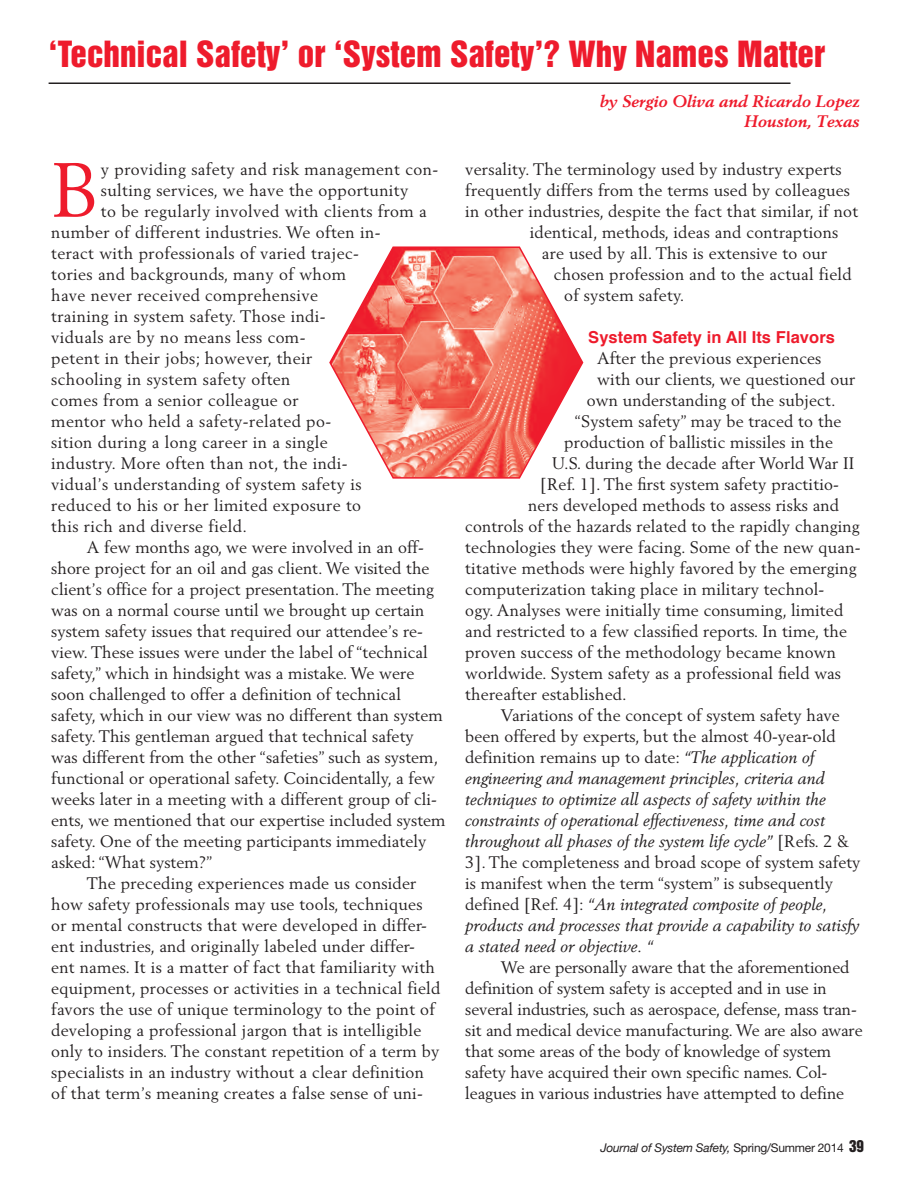
<style>
.page{position:relative;width:918px;height:1188px;background:#fff}
.page>*{position:absolute;margin:0;border:0;box-sizing:border-box;transform-origin:0 0}
.A_Body_text__para_1{font:75.75px "Berling";color:#ee1b2c}
.A_Tech_Article_Head{font:33px "Helvetica Inserat";color:#ee1b2c}
.A_Body_text{font:16.5px/21px "Berling";letter-spacing:.005em;color:#231f20}
.A_Body_text__para_1-2{font:16.5px "Berling";letter-spacing:.01em;color:#231f20}
.A_Body_text-2{font:italic 16.5px/21px "Berling";letter-spacing:.005em;color:#231f20}
.A_Byline{font:italic 700 16.5px "Berling";color:#ee1b2c}
.A_Subhead{font:700 16.5px "Helvetica";letter-spacing:.005em;color:#ee1b2c}
.t1{font:italic 12px "Helvetica Neue";letter-spacing:-.02em;color:#231f20}
.s1{font-style:normal}
.s2{font-family:"Helvetica Inserat";font-style:normal;font-size:15px}
</style>
<div class="page">
<hr style="left:49px;top:82px;width:742px;height:2px;background:#231f20">
<svg style="left:329px;top:246px;width:255px;height:233px"></svg>
<p class="A_Tech_Article_Head" style="left:49px;top:34px;width:778px">‘Technical Safety’ or ‘System Safety’? Why Names Matter</p>
<p class="A_Byline" style="left:600px;top:92px;width:261px">by Sergio Oliva and Ricardo Lopez</p>
<p class="A_Byline" style="left:744px;top:112px;width:117px">Houston, Texas</p>
<p class="A_Body_text" style="left:465px;top:158px;width:378px">versality. The terminology used by industry experts</p>
<p class="A_Body_text" style="left:465px;top:179px;width:386px">frequently differs from the terms used by colleagues</p>
<p class="A_Body_text" style="left:465px;top:200px;width:394px">in other industries, despite the fact that similar, if not</p>
<p class="A_Body_text" style="left:530px;top:221px;width:310px">identical, methods, ideas and contraptions</p>
<p class="A_Body_text" style="left:542px;top:242px;width:287px">are used by all. This is extensive to our</p>
<p class="A_Body_text" style="left:554px;top:263px;width:299px">chosen profession and to the actual field</p>
<p class="A_Body_text" style="left:564px;top:284px;width:122px">of system safety.</p>
<p class="A_Subhead" style="left:588px;top:324px;width:248px">System Safety in All Its Flavors</p>
<p class="A_Body_text__para_1-2" style="left:597px;top:348px;width:226px">After the previous experiences</p>
<p class="A_Body_text__para_1-2" style="left:597px;top:369px;width:259px">with our clients, we questioned our</p>
<p class="A_Body_text__para_1-2" style="left:587px;top:390px;width:250px">own understanding of the subject.</p>
<p class="A_Body_text__para_1-2" style="left:575px;top:411px;width:268px">“System safety” may be traced to the</p>
<p class="A_Body_text__para_1-2" style="left:564px;top:432px;width:270px">production of ballistic missiles in the</p>
<p class="A_Body_text__para_1-2" style="left:552px;top:453px;width:304px">U.S. during the decade after World War II</p>
<p class="A_Body_text__para_1-2" style="left:540px;top:474px;width:300px">[Ref. 1]. The first system safety practitio-</p>
<p class="A_Body_text__para_1-2" style="left:528px;top:495px;width:312px">ners developed methods to assess risks and</p>
<p class="A_Body_text__para_1-2" style="left:465px;top:516px;width:396px">controls of the hazards related to the rapidly changing</p>
<p class="A_Body_text__para_1-2" style="left:465px;top:537px;width:397px">technologies they were facing. Some of the new quan-</p>
<p class="A_Body_text__para_1-2" style="left:465px;top:558px;width:393px">titative methods were highly favored by the emerging</p>
<p class="A_Body_text__para_1-2" style="left:465px;top:579px;width:361px">computerization taking place in military technol-</p>
<p class="A_Body_text__para_1-2" style="left:465px;top:600px;width:379px">ogy. Analyses were initially time consuming, limited</p>
<p class="A_Body_text__para_1-2" style="left:465px;top:621px;width:383px">and restricted to a few classified reports. In time, the</p>
<p class="A_Body_text__para_1-2" style="left:465px;top:642px;width:372px">proven success of the methodology became known</p>
<p class="A_Body_text__para_1-2" style="left:465px;top:663px;width:377px">worldwide. System safety as a professional field was</p>
<p class="A_Body_text__para_1-2" style="left:465px;top:684px;width:163px">thereafter established.</p>
<p class="A_Body_text-2" style="left:465px;top:704px;width:397px;text-indent:36px"><span class="s1">Variations of the concept of system safety have been offered by experts, but the almost 40-year-old definition remains up to date:</span> “The application of engineering and management principles, criteria and techniques to optimize all aspects of safety within the constraints of operational effectiveness, time and cost throughout all phases of the system life cycle” <span class="s1">[Refs. 2 &amp; 3]. The completeness and broad scope of system safety is manifest when the term “system” is subsequently defined [Ref. 4]:</span> “An integrated composite of people, products and processes that provide a capability to satisfy a stated need or objective. “</p>
<p class="A_Body_text" style="left:465px;top:956px;width:399px;text-indent:36px">We are personally aware that the aforementioned definition of system safety is accepted and in use in several industries, such as aerospace, defense, mass tran&shy;sit and medical device manufacturing. We are also aware that some areas of the body of knowledge of system safety have acquired their own specific names. Col&shy;leagues in various industries have attempted to define</p>
<p class="t1" style="left:601px;top:1139px;width:265px">Journal of System Safety, <span class="s1">Spring/Summer 2014</span> <span class="s2">39</span></p>
<p class="A_Body_text__para_1" style="left:51px;top:144px;width:49px">B</p>
<p class="A_Body_text__para_1-2" style="left:101px;top:159px;width:339px">y providing safety and risk management con-</p>
<p class="A_Body_text__para_1-2" style="left:101px;top:180px;width:309px">sulting services, we have the opportunity</p>
<p class="A_Body_text__para_1-2" style="left:101px;top:201px;width:328px">to be regularly involved with clients from a</p>
<p class="A_Body_text__para_1-2" style="left:51px;top:222px;width:331px">number of different industries. We often in-</p>
<p class="A_Body_text__para_1-2" style="left:51px;top:243px;width:309px">teract with professionals of varied trajec-</p>
<p class="A_Body_text__para_1-2" style="left:51px;top:264px;width:296px">tories and backgrounds, many of whom</p>
<p class="A_Body_text__para_1-2" style="left:51px;top:285px;width:268px">have never received comprehensive</p>
<p class="A_Body_text__para_1-2" style="left:51px;top:306px;width:276px">training in system safety. Those indi-</p>
<p class="A_Body_text__para_1-2" style="left:51px;top:327px;width:256px">viduals are by no means less com-</p>
<p class="A_Body_text__para_1-2" style="left:51px;top:348px;width:262px">petent in their jobs; however, their</p>
<p class="A_Body_text__para_1-2" style="left:51px;top:369px;width:241px">schooling in system safety often</p>
<p class="A_Body_text__para_1-2" style="left:51px;top:390px;width:249px">comes from a senior colleague or</p>
<p class="A_Body_text__para_1-2" style="left:51px;top:411px;width:281px">mentor who held a safety-related po-</p>
<p class="A_Body_text__para_1-2" style="left:51px;top:432px;width:278px">sition during a long career in a single</p>
<p class="A_Body_text__para_1-2" style="left:51px;top:453px;width:298px">industry. More often than not, the indi-</p>
<p class="A_Body_text__para_1-2" style="left:51px;top:474px;width:312px">vidual’s understanding of system safety is</p>
<p class="A_Body_text__para_1-2" style="left:51px;top:495px;width:311px">reduced to his or her limited exposure to</p>
<p class="A_Body_text__para_1-2" style="left:51px;top:516px;width:197px">this rich and diverse field.</p>
<p class="A_Body_text" style="left:51px;top:536px;width:396px;text-indent:36px">A few months ago, we were involved in an off&shy;shore project for an oil and gas client. We visited the client’s office for a project presentation. The meeting was on a normal course until we brought up certain system safety issues that required our attendee’s re&shy;view. These issues were under the label of “technical safety,” which in hindsight was a mistake. We were soon challenged to offer a definition of technical safety, which in our view was no different than system safety. This gentleman argued that technical safety<br>was different from the other “safeties” such as system, functional or operational safety. Coincidentally, a few weeks later in a meeting with a different group of cli&shy;ents, we mentioned that our expertise included system safety. One of the meeting participants immediately asked: “What system?”</p>
<p class="A_Body_text" style="left:51px;top:872px;width:390px;text-indent:36px">The preceding experiences made us consider how safety professionals may use tools, techniques or mental constructs that were developed in differ&shy;ent industries, and originally labeled under differ&shy;ent names. It is a matter of fact that familiarity with equipment, processes or activities in a technical field favors the use of unique terminology to the point of developing a professional jargon that is intelligible only to insiders. The constant repetition of a term by specialists in an industry without a clear definition of that term’s meaning creates a false sense of uni-</p>
</div>
